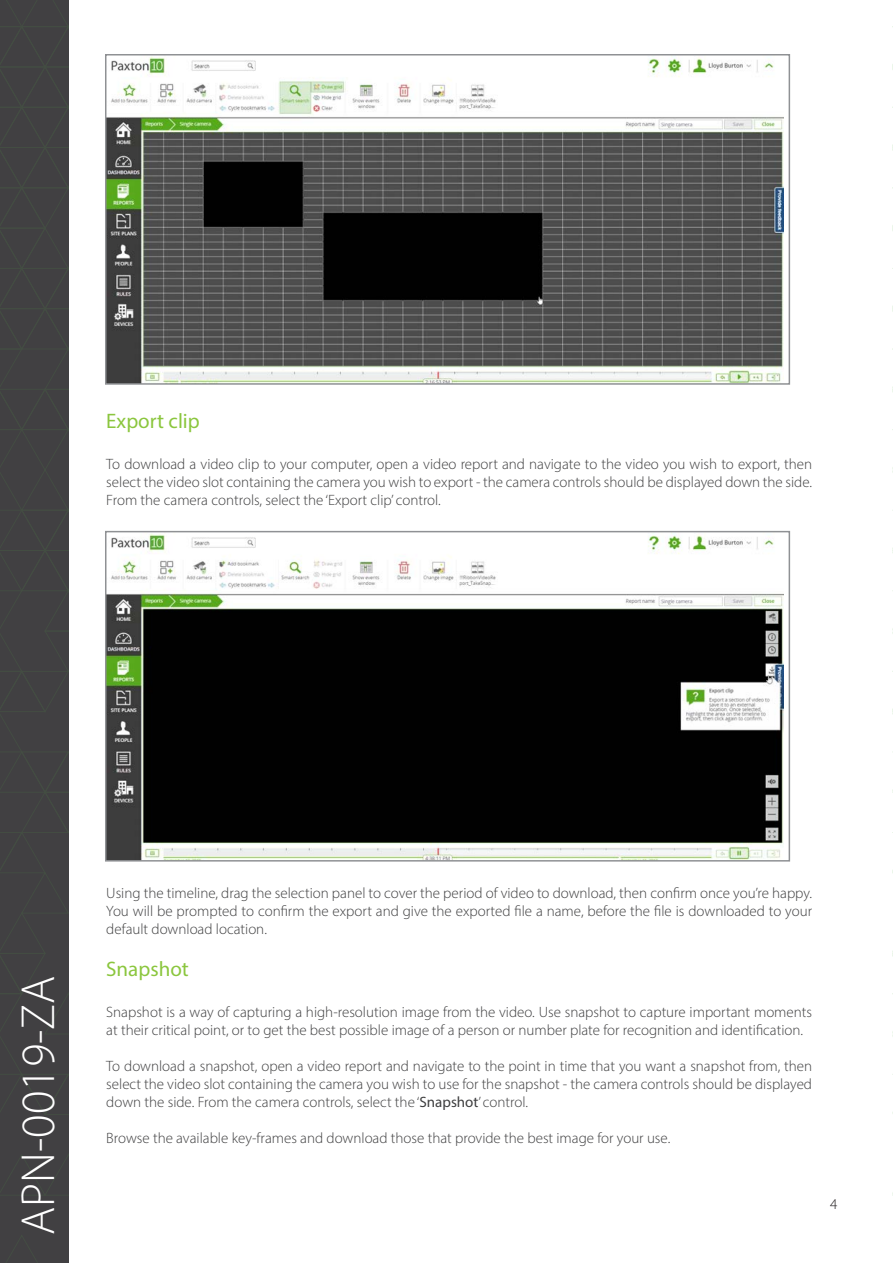
<style>
.page{position:relative;width:893px;height:1263px;background:#fff}
.page>*{position:absolute;margin:0;border:0;box-sizing:border-box;transform-origin:0 0}
.t1{font:300 48px "Myriad Pro";color:#fff}
.t2{font:21px "Myriad Pro";color:#8bc63e}
.t3{font:300 15px/18px "Myriad Pro";color:#3e3e3f;text-align:justify}
.t4{font:300 15px "Myriad Pro";color:#231f20}
.s1{font-weight:400}
</style>
<div class="page">
<div style="left:0;top:0;width:69px;height:1263px;background:#414042"></div>
<svg style="left:7px;top:1235px;width:31px;height:28px"></svg>
<svg style="left:0;top:0;width:68px;height:1196px"></svg>
<hr style="left:892px;top:0;width:1px;height:1263px;background:#414042">
<svg style="left:892px;top:1234px;width:1px;height:29px"></svg>
<svg style="left:892px;top:1154px;width:1px;height:42px"></svg>
<svg style="left:892px;top:0;width:1px;height:793px"></svg>
<svg style="left:892px;top:832px;width:1px;height:42px"></svg>
<svg style="left:892px;top:912px;width:1px;height:203px"></svg>
<img style="left:108px;top:57px;width:675px;height:325px">
<div style="left:105px;top:54px;width:685px;height:331px;border:2px solid #8f9194"></div>
<img style="left:108px;top:534px;width:675px;height:324px">
<div style="left:105px;top:531px;width:685px;height:330px;border:2px solid #8f9194"></div>
<p class="t2" style="left:106px;top:408px;width:95px">Export clip</p>
<p class="t3" style="left:106px;top:455px;width:707px">To download a video clip to your computer, open a video report and navigate to the video you wish to export, then select the video slot containing the camera you wish to export - the camera controls should be displayed down the side.<br>From the camera controls, select the ‘Export clip’ control.</p>
<h1 class="t1" style="left:9px;top:1235px;width:260px;rotate:-90deg">APN-0019-ZA</h1>
<p class="t3" style="left:106px;top:884px;width:707px">Using the timeline, drag the selection panel to cover the period of video to download, then confirm once you’re happy.</p>
<p class="t3" style="left:106px;top:902px;width:707px">You will be prompted to confirm the export and give the exported file a name, before the file is downloaded to your default download location.</p>
<p class="t2" style="left:106px;top:956px;width:84px">Snapshot</p>
<p class="t3" style="left:106px;top:1003px;width:707px">Snapshot is a way of capturing a high-resolution image from the video. Use snapshot to capture important moments at their critical point, or to get the best possible image of a person or number plate for recognition and identification.</p>
<p class="t3" style="left:106px;top:1057px;width:707px">To download a snapshot, open a video report and navigate to the point in time that you want a snapshot from, then select the video slot containing the camera you wish to use for the snapshot - the camera controls should be displayed down the side. From the camera controls, select the ‘<span class="s1">Snapshot</span>’ control.</p>
<p class="t3" style="left:106px;top:1129px;width:565px">Browse the available key-frames and download those that provide the best image for your use.</p>
<p class="t4" style="left:830px;top:1195px;width:9px">4</p>
</div>
